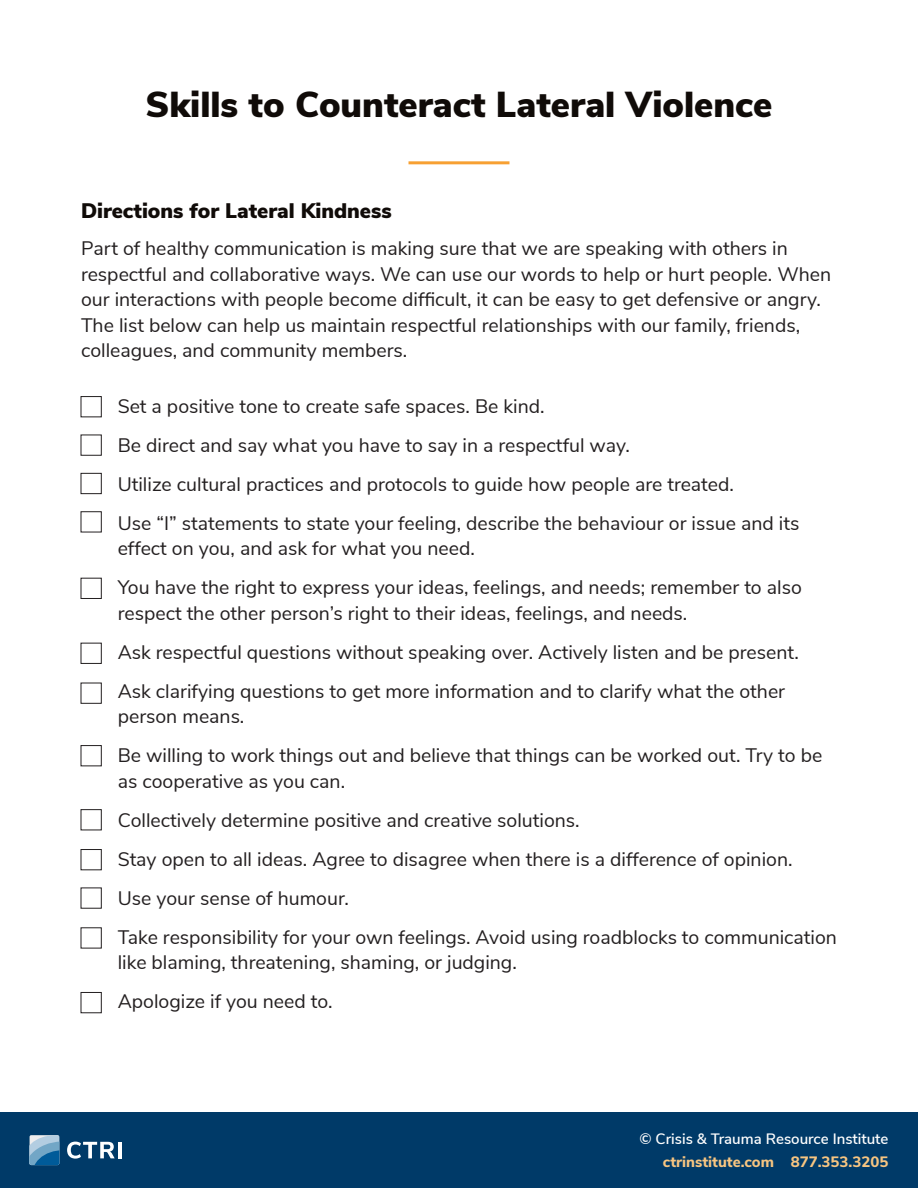
<style>
.page{position:relative;width:918px;height:1188px;background:#fff}
.page>*{position:absolute;margin:0;border:0;box-sizing:border-box;transform-origin:0 0}
.t1{font:900 36px "Nunito Sans";color:#100b08}
.t2{font:900 21px "Nunito Sans";color:#100b08}
.t3{font:19.5px/25.5px "Nunito Sans";color:#231f20}
.t4{font:600 15px "Nunito Sans";color:#fff}
.t5{font:800 15px "Nunito Sans";color:#f7c581}
</style>
<div class="page">
<div style="left:0;top:1112px;width:918px;height:76px;background:#003a68"></div>
<svg style="left:29px;top:1135px;width:30px;height:30px"></svg>
<svg style="left:67px;top:1142px;width:48px;height:17px"></svg>
<hr style="left:118px;top:1142px;width:4px;height:16px;background:#fff">
<hr style="left:409px;top:161px;width:100px;height:3px;background:#f7a032">
<div style="left:81px;top:396px;width:21px;height:21px;border:1px solid #231f20"></div>
<div style="left:81px;top:435px;width:21px;height:21px;border:1px solid #231f20"></div>
<div style="left:81px;top:473px;width:21px;height:21px;border:1px solid #231f20"></div>
<div style="left:81px;top:511px;width:21px;height:21px;border:1px solid #231f20"></div>
<div style="left:81px;top:643px;width:21px;height:21px;border:1px solid #231f20"></div>
<div style="left:81px;top:683px;width:21px;height:21px;border:1px solid #231f20"></div>
<div style="left:81px;top:745px;width:21px;height:21px;border:1px solid #231f20"></div>
<div style="left:81px;top:809px;width:21px;height:21px;border:1px solid #231f20"></div>
<div style="left:81px;top:849px;width:21px;height:21px;border:1px solid #231f20"></div>
<div style="left:81px;top:888px;width:21px;height:21px;border:1px solid #231f20"></div>
<div style="left:81px;top:992px;width:21px;height:21px;border:1px solid #231f20"></div>
<div style="left:81px;top:578px;width:21px;height:21px;border:1px solid #231f20"></div>
<p class="t1" style="left:145px;top:78px;width:629px">Skills to Counteract Lateral Violence</p>
<p class="t2" style="left:81px;top:195px;width:312px">Directions for Lateral Kindness</p>
<p class="t3" style="left:81px;top:234px;width:752px">Part of healthy communication is making sure that we are speaking with others in respectful and collaborative ways. We can use our words to help or hurt people. When our interactions with people become difficult, it can be easy to get defensive or angry.<br>The list below can help us maintain respectful relationships with our family, friends, colleagues, and community members.</p>
<p class="t3" style="left:118px;top:392px;width:428px">Set a positive tone to create safe spaces. Be kind.</p>
<p class="t3" style="left:118px;top:431px;width:514px">Be direct and say what you have to say in a respectful way.</p>
<p class="t3" style="left:118px;top:470px;width:618px">Utilize cultural practices and protocols to guide how people are treated.</p>
<p class="t3" style="left:118px;top:509px;width:683px">Use “I” statements to state your feeling, describe the behaviour or issue and its effect on you, and ask for what you need.</p>
<p class="t3" style="left:118px;top:574px;width:686px">You have the right to express your ideas, feelings, and needs; remember to also respect the other person’s right to their ideas, feelings, and needs.</p>
<p class="t3" style="left:118px;top:638px;width:683px">Ask respectful questions without speaking over. Actively listen and be present.</p>
<p class="t3" style="left:118px;top:677px;width:669px">Ask clarifying questions to get more information and to clarify what the other person means.</p>
<p class="t3" style="left:118px;top:742px;width:706px">Be willing to work things out and believe that things can be worked out. Try to be as cooperative as you can.</p>
<p class="t3" style="left:118px;top:806px;width:463px">Collectively determine positive and creative solutions.</p>
<p class="t3" style="left:118px;top:845px;width:676px">Stay open to all ideas. Agree to disagree when there is a difference of opinion.</p>
<p class="t3" style="left:118px;top:884px;width:233px">Use your sense of humour.</p>
<p class="t3" style="left:118px;top:923px;width:721px">Take responsibility for your own feelings. Avoid using roadblocks to communication like blaming, threatening, shaming, or judging.</p>
<p class="t3" style="left:118px;top:988px;width:216px">Apologize if you need to.</p>
<p class="t4" style="left:639px;top:1127px;width:251px">© Crisis &amp; Trauma Resource Institute</p>
<p class="t5" style="left:663px;top:1150px;width:227px">ctrinstitute.com 877.353.3205</p>
</div>
